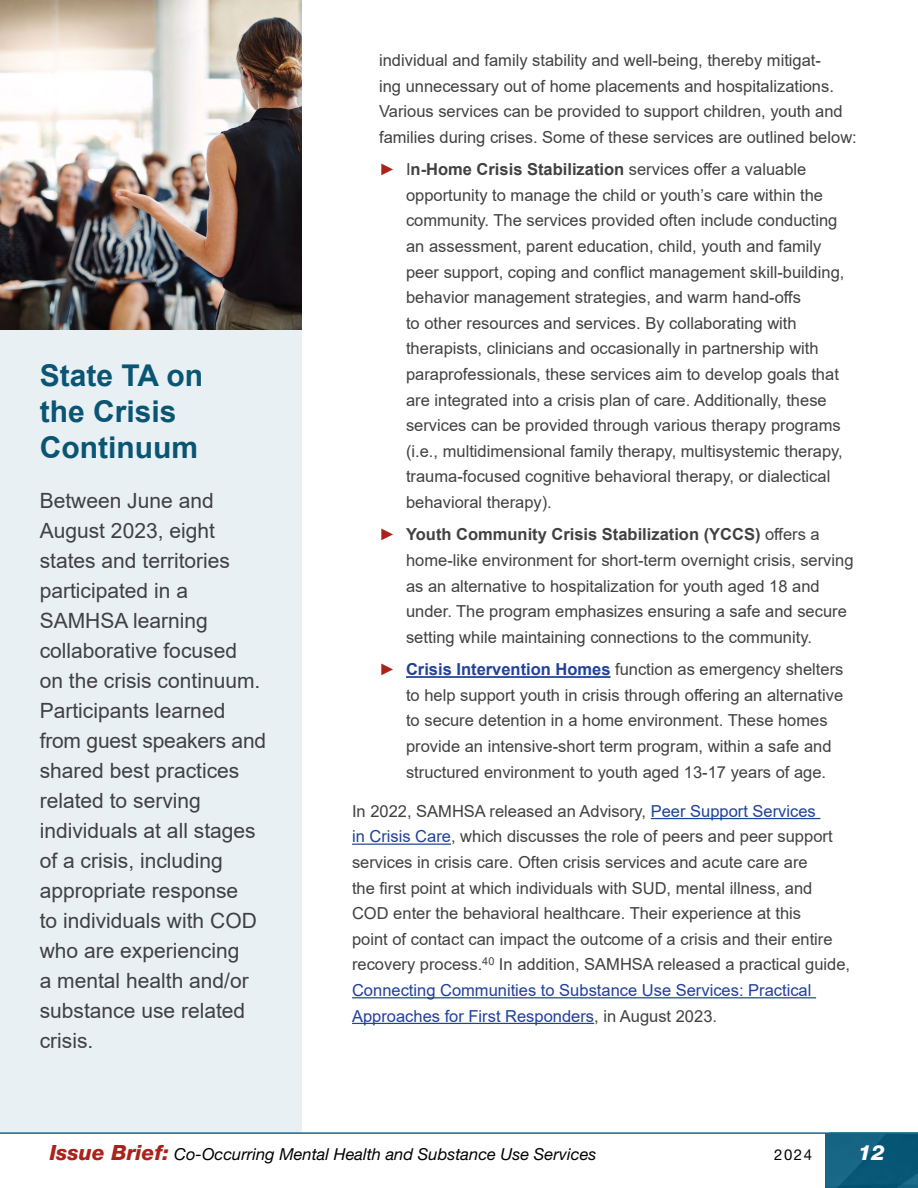
<style>
.page{position:relative;width:918px;height:1188px;background:#fff}
.page>*{position:absolute;margin:0;border:0;box-sizing:border-box;transform-origin:0 0}
.t1{font:700 30px/36px "Arial";color:#0a5574}
.t2{font:21px/30px "Arial";color:#414042}
.t3{font:italic 800 21px "Helvetica Neue LT Std";color:#fff}
.t4{font:16.5px/25.7px "Arial";color:#414042}
.t5{font:italic 16.5px "Helvetica Neue LT Std";color:#000}
.t6{font:15px "Helvetica Neue LT Std";color:#000}
.s1{color:#aa231b}
.s2{font-weight:700}
.s3{font-weight:700;color:#20419b}
.s4{color:#20419b}
.s5{font-weight:800;font-size:21px;color:#aa231b}
</style>
<div class="page">
<hr style="left:406px;top:676px;width:205px;height:2px;background:#20419b">
<hr style="left:651px;top:818px;width:169px;height:1px;background:#20419b">
<hr style="left:352px;top:844px;width:99px;height:1px;background:#20419b">
<hr style="left:352px;top:997px;width:464px;height:1px;background:#20419b">
<hr style="left:352px;top:1023px;width:242px;height:1px;background:#20419b">
<div style="left:0;top:0;width:302px;height:1132px;background:#e8f0f3"></div>
<img style="left:0;top:0;width:302px;height:330px">
<img style="left:825px;top:1134px;width:93px;height:54px">
<hr style="left:0;top:1132px;width:918px;height:2px;background:#1a6887">
<h1 class="t1" style="left:40px;top:357px;width:165px">State TA on the Crisis<br>Continuum</h1>
<p class="t2" style="left:40px;top:485px;width:228px">Between June and<br>August 2023, eight states and territories participated in a<br>SAMHSA learning collaborative focused<br>on the crisis continuum.<br>Participants learned from guest speakers and shared best practices related to serving individuals at all stages of a crisis, including appropriate response<br>to individuals with COD who are experiencing<br>a mental health and/or substance use related crisis.</p>
<p class="t4" style="left:379px;top:47px;width:479px">individual and family stability and well-being, thereby mitigat-<br>ing unnecessary out of home placements and hospitalizations.<br>Various services can be provided to support children, youth and families during crises. Some of these services are outlined below:</p>
<p class="t4" style="left:406px;top:156px;width:440px;text-indent:-27px"><span class="s1">►</span> I<span class="s2">n-Home Crisis Stabilization</span> services offer a valuable opportunity to manage the child or youth’s care within the community. The services provided often include conducting an assessment, parent education, child, youth and family peer support, coping and conflict management skill-building, behavior management strategies, and warm hand-offs<br>to other resources and services. By collaborating with therapists, clinicians and occasionally in partnership with paraprofessionals, these services aim to develop goals that are integrated into a crisis plan of care. Additionally, these services can be provided through various therapy programs (i.e., multidimensional family therapy, multisystemic therapy, trauma-focused cognitive behavioral therapy, or dialectical behavioral therapy).</p>
<p class="t4" style="left:406px;top:522px;width:449px;text-indent:-27px"><span class="s1">►</span> <span class="s2">Youth Community Crisis Stabilization (YCCS)</span> offers a home-like environment for short-term overnight crisis, serving as an alternative to hospitalization for youth aged 18 and under. The program emphasizes ensuring a safe and secure setting while maintaining connections to the community.</p>
<p class="t4" style="left:406px;top:657px;width:439px;text-indent:-27px"><span class="s1">►</span> <span class="s3">Crisis Intervention Homes</span> function as emergency shelters to help support youth in crisis through offering an alternative to secure detention in a home environment. These homes provide an intensive-short term program, within a safe and structured environment to youth aged 13-17 years of age.</p>
<p class="t4" style="left:352px;top:798px;width:500px">In 2022, SAMHSA released an Advisory, <span class="s4">Peer Support Services<br>in Crisis Care</span>, which discusses the role of peers and peer support services in crisis care. Often crisis services and acute care are<br>the first point at which individuals with SUD, mental illness, and COD enter the behavioral healthcare. Their experience at this<br>point of contact can impact the outcome of a crisis and their entire recovery process.<sup>40</sup> In addition, SAMHSA released a practical guide, <span class="s4">Connecting Communities to Substance Use Services: Practical Approaches for First Responders</span>, in August 2023.</p>
<p class="t5" style="left:50px;top:1145px;width:548px"><span class="s5">Issue Brief:</span> Co-Occurring Mental Health and Substance Use Services</p>
<p class="t6" style="left:774px;top:1146px;width:39px">2024</p>
<p class="t3" style="left:858px;top:1140px;width:28px">12</p>
</div>
